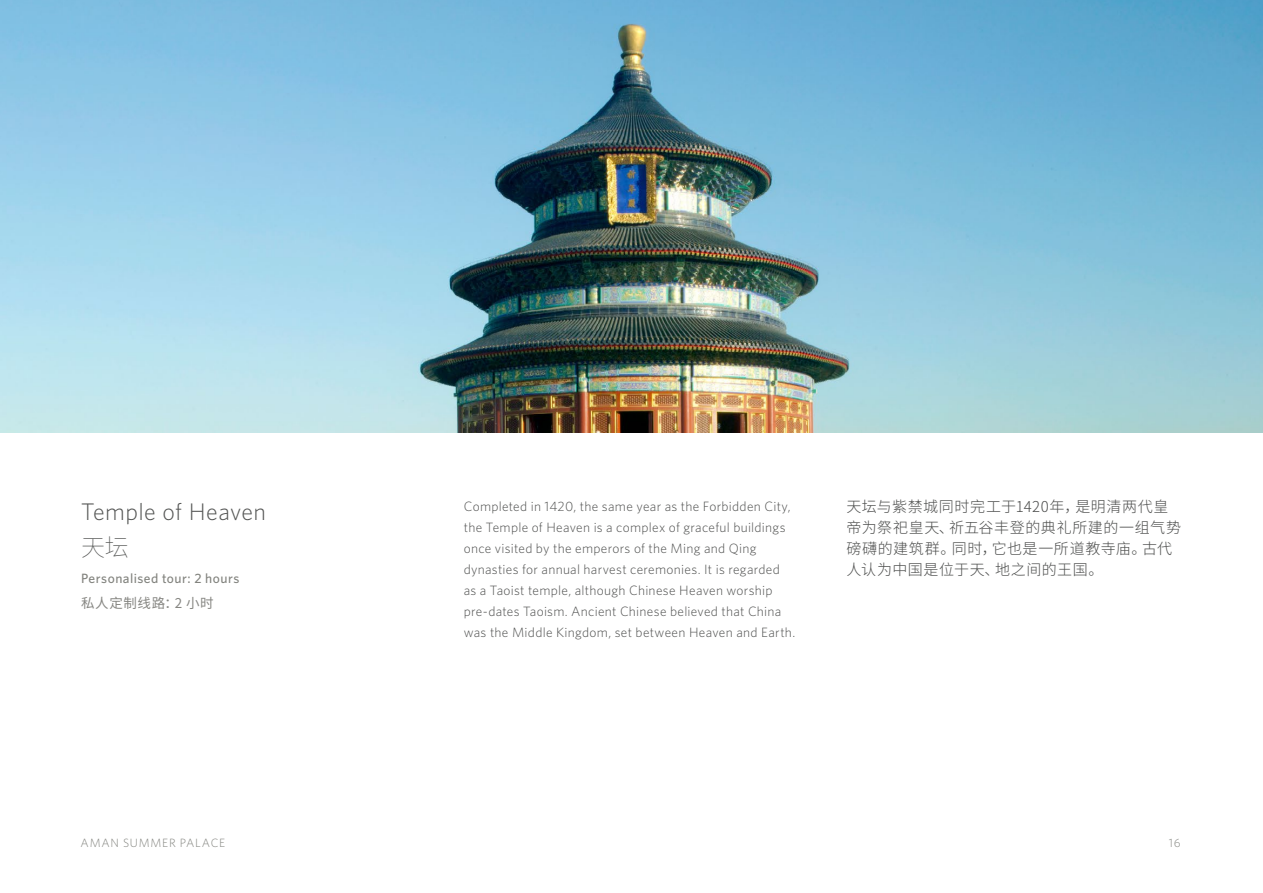
<style>
.page{position:relative;width:1263px;height:893px;background:#fff}
.page>*{position:absolute;margin:0;border:0;box-sizing:border-box;transform-origin:0 0}
.t1{font:300 24px "Whitney";letter-spacing:.015em;color:#545554}
.t2{font:100 24px "Noto Sans SC";color:#545554}
.t3{font:300 15px/21px "Noto Sans SC";letter-spacing:.04em;color:#4d4e4d}
.t4{font:300 13.5px/21px "Whitney";letter-spacing:.02em;color:#4d4e4d}
.t5{font:500 13.5px "Whitney";letter-spacing:.035em;color:#82837e}
.t6{font:13.5px "Noto Sans SC";letter-spacing:.045em;color:#868682}
.t7{font:300 12px "Whitney";letter-spacing:.06em;color:#82837e}
</style>
<div class="page">
<img style="left:0;top:0;width:1263px;height:433px">
<h1 class="t1" style="left:81px;top:495px;width:186px">Temple of Heaven</h1>
<h1 class="t2" style="left:81px;top:533px;width:49px">天坛</h1>
<p class="t5" style="left:81px;top:569px;width:160px">Personalised tour: 2 hours</p>
<p class="t6" style="left:81px;top:595px;width:134px">私人定制线路：2 小时</p>
<p class="t4" style="left:464px;top:496px;width:333px">Completed in 1420, the same year as the Forbidden City, the Temple of Heaven is a complex of graceful buildings once visited by the emperors of the Ming and Qing dynasties for annual harvest ceremonies. It is regarded as a Taoist temple, although Chinese Heaven worship pre-dates Taoism. Ancient Chinese believed that China was the Middle Kingdom, set between Heaven and Earth.</p>
<p class="t3" style="left:846px;top:497px;width:336px">天坛与紫禁城同时完工于1420年，是明清两代皇帝为祭祀皇天、祈五谷丰登的典礼所建的一组气势磅礴的建筑群。同时，它也是一所道教寺庙。古代人认为中国是位于天、地之间的王国。</p>
<p class="t7" style="left:81px;top:835px;width:146px">AMAN SUMMER PALACE</p>
<p class="t7" style="left:1169px;top:835px;width:13px">16</p>
</div>
